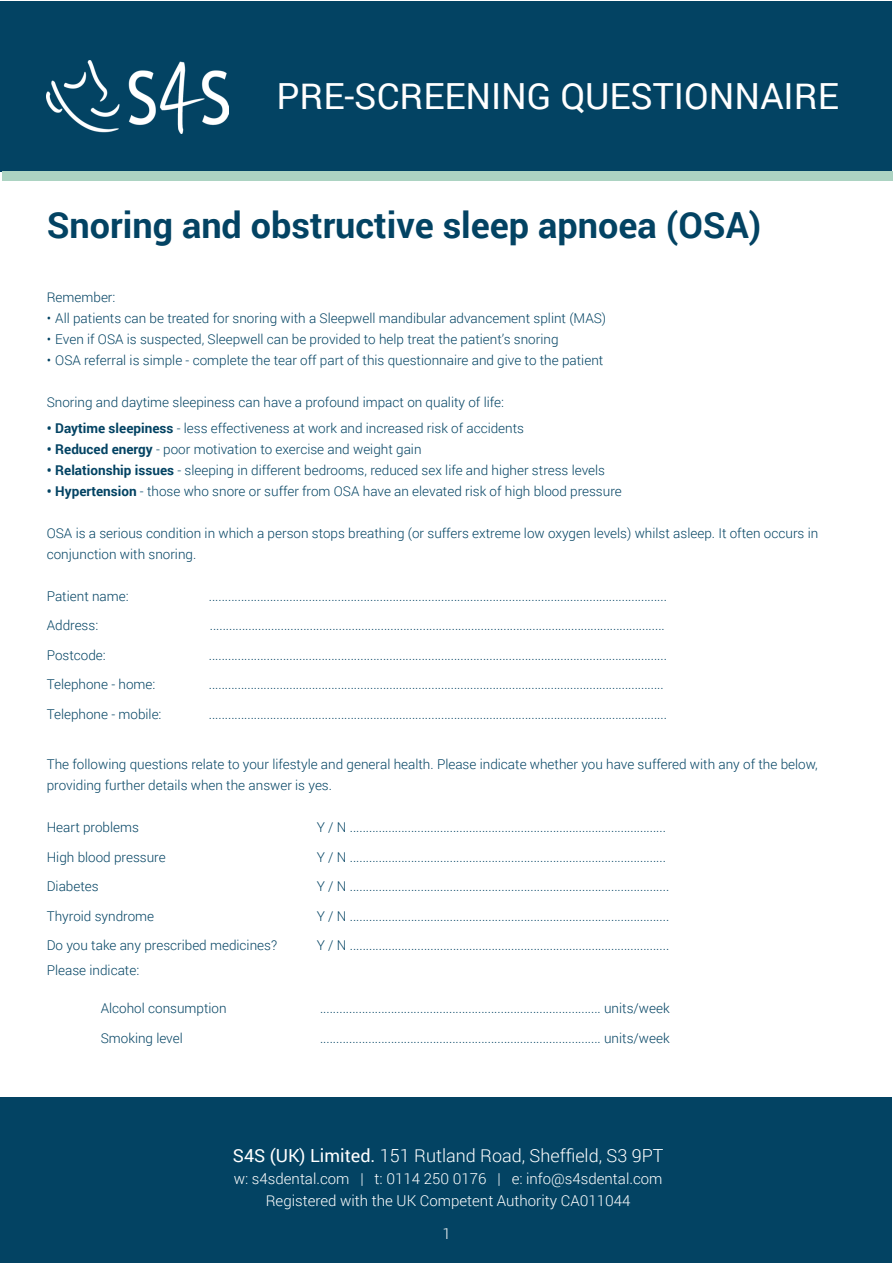
<style>
.page{position:relative;width:893px;height:1263px;background:#fff}
.page>*{position:absolute;margin:0;border:0;box-sizing:border-box;transform-origin:0 0}
.t1{font:700 36px "Roboto";color:#034363}
.t2{font:36px "Roboto";color:#fff}
.t3{font:300 18px "Roboto";color:#fff}
.t4{font:300 15px "Roboto";color:#fff}
.t5{font:300 13.5px/21px "Roboto";color:#034363}
.s1{font-weight:700}
.s2{font-weight:400}
</style>
<div class="page">
<div style="left:1px;top:1px;width:891px;height:170px;background:#034363"></div>
<img style="left:47px;top:61px;width:182px;height:73px">
<div style="left:2px;top:171px;width:891px;height:10px;background:#acd3c2"></div>
<div style="left:1px;top:1098px;width:891px;height:165px;background:#034363"></div>
<p class="t2" style="left:276px;top:71px;width:564px">PRE-SCREENING QUESTIONNAIRE</p>
<p class="t1" style="left:47px;top:200px;width:716px">Snoring and obstructive sleep apnoea (OSA)</p>
<p class="t5" style="left:47px;top:286px;width:70px">Remember:</p>
<p class="t5" style="left:47px;top:307px;width:561px">• All patients can be treated for snoring with a Sleepwell mandibular advancement splint (MAS)</p>
<p class="t5" style="left:47px;top:328px;width:513px">• Even if OSA is suspected, Sleepwell can be provided to help treat the patient’s snoring</p>
<p class="t5" style="left:47px;top:349px;width:558px">• OSA referral is simple - complete the tear off part of this questionnaire and give to the patient</p>
<p class="t5" style="left:47px;top:391px;width:459px">Snoring and daytime sleepiness can have a profound impact on quality of life:</p>
<p class="t5" style="left:47px;top:417px;width:479px"><span class="s1">• Daytime sleepiness</span> - less effectiveness at work and increased risk of accidents</p>
<p class="t5" style="left:47px;top:438px;width:376px"><span class="s1">• Reduced energy</span> - poor motivation to exercise and weight gain</p>
<p class="t5" style="left:47px;top:459px;width:560px"><span class="s1">• Relationship issues</span> - sleeping in different bedrooms, reduced sex life and higher stress levels</p>
<p class="t5" style="left:47px;top:480px;width:576px"><span class="s1">• Hypertension</span> - those who snore or suffer from OSA have an elevated risk of high blood pressure</p>
<p class="t5" style="left:47px;top:522px;width:773px">OSA is a serious condition in which a person stops breathing (or suffers extreme low oxygen levels) whilst asleep. It often occurs in conjunction with snoring.</p>
<p class="t5" style="left:47px;top:585px;width:83px">Patient name:</p>
<p class="t5" style="left:209px;top:585px;width:460px">..............................................................................................................................................</p>
<p class="t5" style="left:47px;top:614px;width:53px">Address:</p>
<p class="t5" style="left:210px;top:614px;width:456px">.............................................................................................................................................</p>
<p class="t5" style="left:47px;top:644px;width:60px">Postcode:</p>
<p class="t5" style="left:209px;top:644px;width:460px">..............................................................................................................................................</p>
<p class="t5" style="left:47px;top:673px;width:110px">Telephone - home:</p>
<p class="t5" style="left:209px;top:673px;width:456px">.............................................................................................................................................</p>
<p class="t5" style="left:47px;top:703px;width:116px">Telephone - mobile:</p>
<p class="t5" style="left:209px;top:703px;width:460px">..............................................................................................................................................</p>
<p class="t5" style="left:47px;top:753px;width:772px">The following questions relate to your lifestyle and general health. Please indicate whether you have suffered with any of the below, providing further details when the answer is yes.</p>
<p class="t5" style="left:47px;top:816px;width:94px">Heart problems</p>
<p class="t5" style="left:317px;top:816px;width:351px">Y / N ..................................................................................................</p>
<p class="t5" style="left:47px;top:846px;width:120px">High blood pressure</p>
<p class="t5" style="left:317px;top:846px;width:351px">Y / N ..................................................................................................</p>
<p class="t5" style="left:47px;top:875px;width:53px">Diabetes</p>
<p class="t5" style="left:317px;top:875px;width:354px">Y / N ...................................................................................................</p>
<p class="t5" style="left:47px;top:905px;width:109px">Thyroid syndrome</p>
<p class="t5" style="left:317px;top:905px;width:354px">Y / N ...................................................................................................</p>
<p class="t5" style="left:47px;top:934px;width:232px">Do you take any prescribed medicines?</p>
<p class="t5" style="left:317px;top:934px;width:354px">Y / N ...................................................................................................</p>
<p class="t5" style="left:47px;top:959px;width:94px">Please indicate:</p>
<p class="t5" style="left:101px;top:998px;width:127px">Alcohol consumption</p>
<p class="t5" style="left:320px;top:998px;width:351px">....................................................................................... units/week</p>
<p class="t5" style="left:101px;top:1027px;width:84px">Smoking level</p>
<p class="t5" style="left:320px;top:1027px;width:351px">....................................................................................... units/week</p>
<p class="t3" style="left:233px;top:1143px;width:432px"><span class="s2">S4S (UK) Limited.</span> 151 Rutland Road, Sheffield, S3 9PT</p>
<p class="t4" style="left:234px;top:1168px;width:430px">w: s4sdental.com | t: 0114 250 0176 | e: info@s4sdental.com</p>
<p class="t4" style="left:266px;top:1191px;width:366px">Registered with the UK Competent Authority CA011044</p>
<p class="t4" style="left:442px;top:1223px;width:10px">1</p>
</div>
